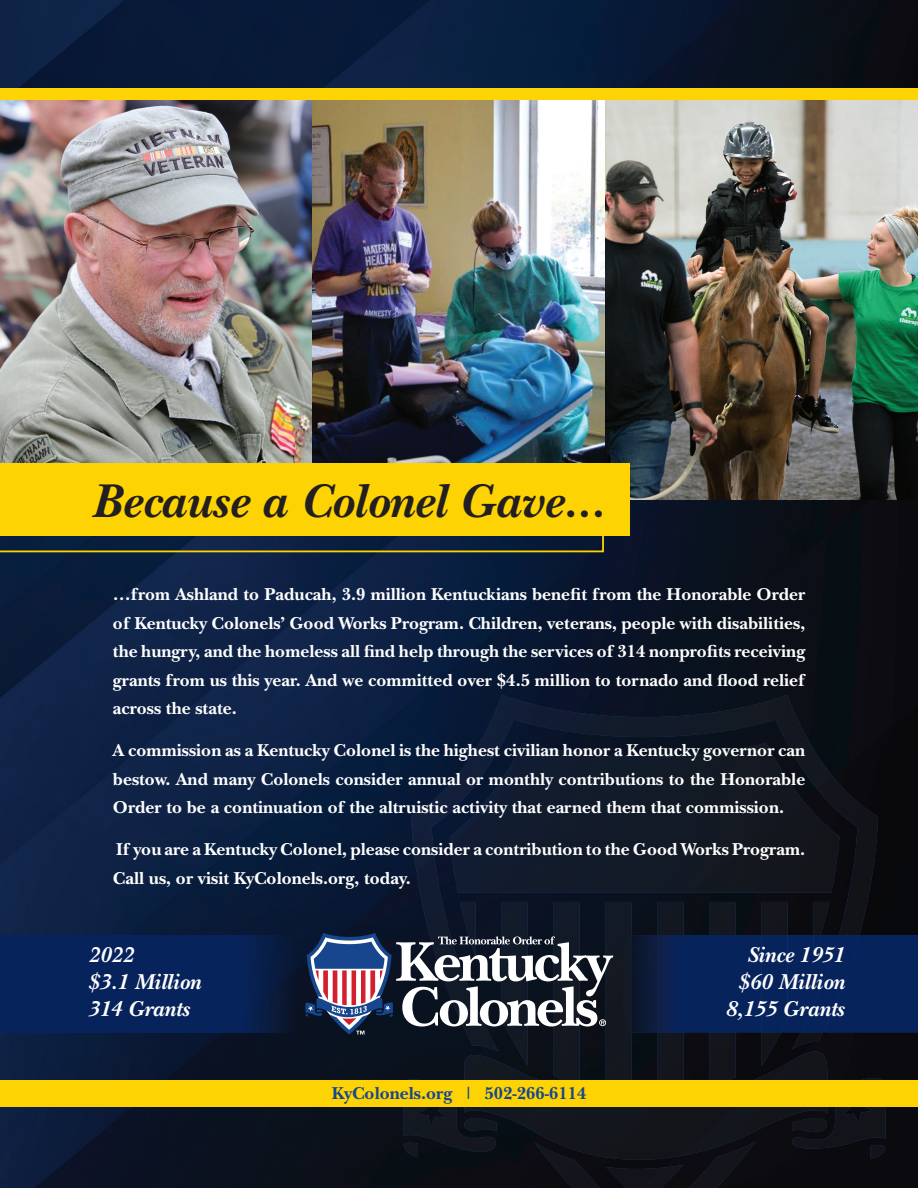
<style>
.page{position:relative;width:918px;height:1188px;background:#fff}
.page>*{position:absolute;margin:0;border:0;box-sizing:border-box;transform-origin:0 0}
.t1{font:italic 700 49.5px "New Baskerville";color:#231f20}
.t2{font:italic 700 22.5px/27px "New Baskerville";color:#fff}
.t3{font:700 18px/28.5px "New Baskerville";color:#fff;text-align:justify}
.t4{font:700 18px "New Baskerville";color:#17468e}
</style>
<div class="page">
<img style="left:0;top:0;width:918px;height:1188px">
<div style="left:606px;top:902px;width:26px;height:149px;background:#131922"></div>
<img style="left:710px;top:902px;width:26px;height:149px">
<img style="left:658px;top:902px;width:26px;height:149px">
<img style="left:814px;top:902px;width:15px;height:33px">
<img style="left:463px;top:902px;width:13px;height:31px">
<img style="left:762px;top:902px;width:26px;height:149px">
<img style="left:502px;top:902px;width:26px;height:149px">
<img style="left:554px;top:902px;width:26px;height:149px">
<img style="left:534px;top:1160px;width:222px;height:28px">
<img style="left:478px;top:695px;width:333px;height:48px">
<img style="left:411px;top:745px;width:39px;height:103px">
<img style="left:840px;top:745px;width:38px;height:103px">
<img style="left:413px;top:847px;width:50px;height:86px">
<img style="left:839px;top:847px;width:37px;height:88px">
<img style="left:462px;top:1035px;width:37px;height:16px">
<img style="left:792px;top:1032px;width:31px;height:17px">
<img style="left:606px;top:1165px;width:78px;height:23px">
<img style="left:871px;top:1149px;width:15px;height:10px">
<img style="left:828px;top:1078px;width:58px;height:71px">
<img style="left:403px;top:1152px;width:15px;height:5px">
<img style="left:403px;top:1079px;width:61px;height:73px">
<img style="left:464px;top:1051px;width:364px;height:109px">
<img style="left:450px;top:743px;width:390px;height:150px">
<div style="left:0;top:88px;width:918px;height:60px;background:#fed304"></div>
<div style="left:0;top:1080px;width:918px;height:27px;background:#fed304"></div>
<img style="left:0;top:100px;width:313px;height:363px">
<img style="left:313px;top:100px;width:605px;height:399px">
<svg style="left:0;top:536px;width:604px;height:16px;background:#21303a"></svg>
<div style="left:0;top:463px;width:630px;height:73px;background:#fed304"></div>
<svg style="left:305px;top:933px;width:308px;height:102px"></svg>
<img style="left:0;top:935px;width:297px;height:97px">
<img style="left:622px;top:935px;width:296px;height:97px">
<div style="left:710px;top:935px;width:26px;height:97px;background:#07235b"></div>
<img style="left:658px;top:935px;width:26px;height:97px">
<div style="left:762px;top:935px;width:26px;height:97px;background:#07235b"></div>
<div style="left:801px;top:935px;width:59px;height:97px;background:#07235b"></div>
<h1 class="t1" style="left:92px;top:471px;width:514px">Because a Colonel Gave...</h1>
<p class="t3" style="left:113px;top:580px;width:694px">…from Ashland to Paducah, 3.9 million Kentuckians benefit from the Honorable Order of Kentucky Colonels’ Good Works Program. Children, veterans, people with disabilities, the hungry, and the homeless all find help through the services of 314 nonprofits receiving grants from us this year. And we committed over $4.5 million to tornado and flood relief across the state.</p>
<p class="t3" style="left:113px;top:736px;width:694px">A commission as a Kentucky Colonel is the highest civilian honor a Kentucky governor can bestow. And many Colonels consider annual or monthly contributions to the Honorable Order to be a continuation of the altruistic activity that earned them that commission.</p>
<p class="t3" style="left:113px;top:835px;width:694px">If you are a Kentucky Colonel, please consider a contribution to the Good Works Program.<br>Call us, or visit KyColonels.org, today.</p>
<p class="t2" style="left:88px;top:941px;width:114px">2022<br>$3.1 Million<br>314 Grants</p>
<p class="t2" style="left:726px;top:941px;width:120px;text-align:right">Since 1951 $60 Million<br>8,155 Grants</p>
<p class="t4" style="left:332px;top:1083px;width:256px">KyColonels.org | 502-266-6114</p>
</div>
